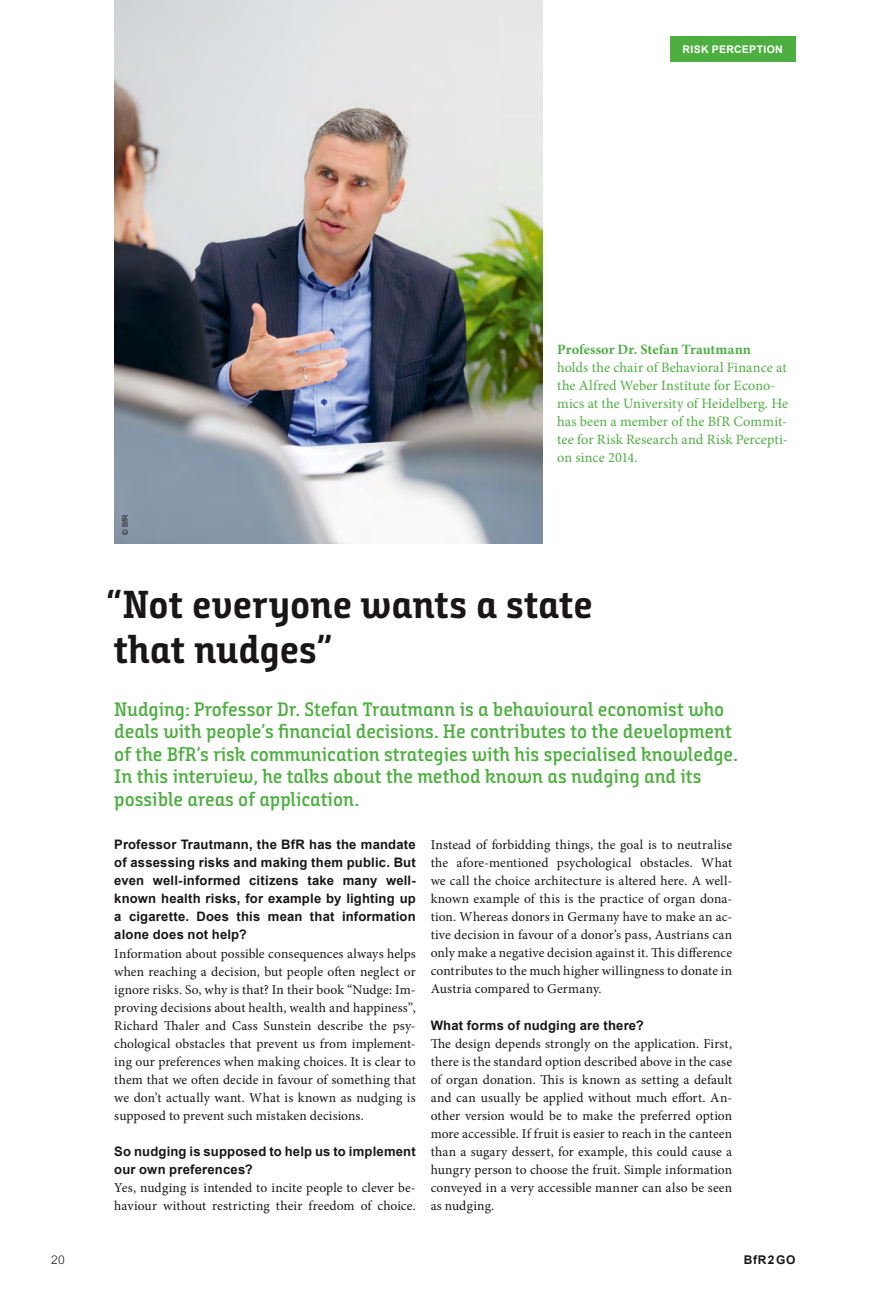
<style>
.page{position:relative;width:872px;height:1306px;background:#fff}
.page>*{position:absolute;margin:0;border:0;box-sizing:border-box;transform-origin:0 0}
.t1{font:39px/45px "Bunday Slab Bold Up";letter-spacing:-.005em;color:#181716}
.t2{font:19.5px/22.5px "Bunday Slab Semi Bold Up";color:#4eaf41}
.t3{font:14.25px/18px "Minion Pro";letter-spacing:.005em;color:#4eaf41}
.t4{font:700 14.25px "Minion Pro";letter-spacing:.005em;color:#4eaf41}
.t5{font:13.5px/18px "Minion Pro";letter-spacing:.01em;color:#181716;text-align:justify}
.t6{font:700 13.05px/18px "Arial";letter-spacing:.015em;color:#181716;text-align:justify}
.t7{font:700 12px "Arial";color:#181716}
.t8{font:300 12px "Arial";color:#181716}
.t9{font:700 10.5px "Arial";letter-spacing:.03em;color:#fff}
.t10{font:7.5px "Arial";color:#181716}
</style>
<div class="page">
<img style="left:114px;top:0;width:428px;height:543px">
<div style="left:670px;top:37px;width:125px;height:25px;background:#4eaf41"></div>
<p class="t9" style="left:682px;top:43px;width:102px">RISK PERCEPTION</p>
<p class="t10" style="left:120px;top:535px;width:22px;rotate:-90deg">© BfR</p>
<p class="t4" style="left:557px;top:339px;width:195px">Professor Dr. Stefan Trautmann</p>
<p class="t3" style="left:557px;top:359px;width:232px">holds the chair of Behavioral Finance at the Alfred Weber Institute for Econo&shy;mics at the University of Heidelberg. He has been a member of the BfR Commit&shy;tee for Risk Research and Risk Percepti&shy;on since 2014.</p>
<h1 class="t1" style="left:106px;top:581px;width:488px">“Not everyone wants a state that nudges”</h1>
<p class="t2" style="left:114px;top:697px;width:625px">Nudging: Professor Dr. Stefan Trautmann is a behavioural economist who deals with people’s financial decisions. He contributes to the development of the BfR’s risk communication strategies with his specialised knowledge.<br>In this interview, he talks about the method known as nudging and its possible areas of application.</p>
<p class="t6" style="left:114px;top:836px;width:303px">Professor Trautmann, the BfR has the mandate of assessing risks and making them public. But even well-informed citizens take many well&shy;known health risks, for example by lighting up a cigarette. Does this mean that information alone does not help?</p>
<p class="t5" style="left:114px;top:944px;width:303px">Information about possible consequences always helps when reaching a decision, but people often neglect or ignore risks. So, why is that? In their book “Nudge: Im&shy;proving decisions about health, wealth and happiness”, Richard Thaler and Cass Sunstein describe the psy&shy;chological obstacles that prevent us from implement&shy;ing our preferences when making choices. It is clear to them that we often decide in favour of something that we don’t actually want. What is known as nudging is supposed to prevent such mistaken decisions.</p>
<p class="t6" style="left:114px;top:1142px;width:303px">So nudging is supposed to help us to implement our own preferences?</p>
<p class="t5" style="left:114px;top:1178px;width:303px">Yes, nudging is intended to incite people to clever be&shy;haviour without restricting their freedom of choice.</p>
<p class="t5" style="left:431px;top:836px;width:303px">Instead of forbidding things, the goal is to neutralise the afore-mentioned psychological obstacles. What we call the choice architecture is altered here. A well&shy;known example of this is the practice of organ dona&shy;tion. Whereas donors in Germany have to make an ac&shy;tive decision in favour of a donor’s pass, Austrians can only make a negative decision against it. This difference contributes to the much higher willingness to donate in Austria compared to Germany.</p>
<p class="t6" style="left:431px;top:1016px;width:214px">What forms of nudging are there?</p>
<p class="t5" style="left:431px;top:1034px;width:303px">The design depends strongly on the application. First, there is the standard option described above in the case of organ donation. This is known as setting a default and can usually be applied without much effort. An&shy;other version would be to make the preferred option more accessible. If fruit is easier to reach in the canteen than a sugary dessert, for example, this could cause a hungry person to choose the fruit. Simple information conveyed in a very accessible manner can also be seen as nudging.</p>
<p class="t8" style="left:51px;top:1252px;width:15px">20</p>
<p class="t7" style="left:744px;top:1251px;width:53px">BfR 2 GO</p>
</div>
